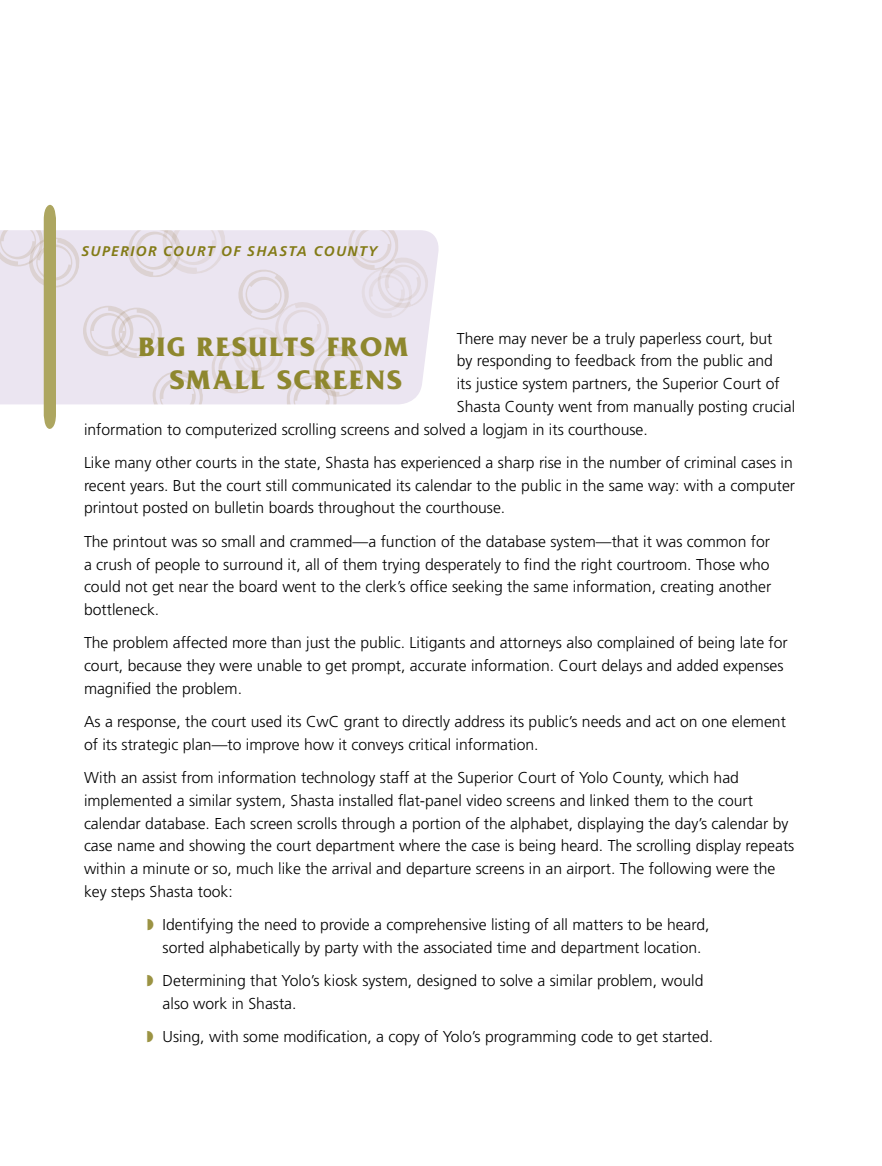
<style>
.page{position:relative;width:882px;height:1166px;background:#fff}
.page>*{position:absolute;margin:0;border:0;box-sizing:border-box;transform-origin:0 0}
.t1{font:700 28px/33.2px "Friz Quadrata";letter-spacing:.07em;color:#8e872e;text-align:right}
.t2{font:300 15.75px/22.8px "Frutiger";color:#000}
.t3{font:italic 700 14px "Frutiger";letter-spacing:.1em;color:#837b17}
</style>
<div class="page">
<svg style="left:0;top:205px;width:439px;height:224px"></svg>
<p class="t3" style="left:81px;top:243px;width:198px">SUPERIOR COURT OF SHASTA</p>
<p class="t3" style="left:314px;top:243px;width:65px">COUNTY</p>
<p class="t2" style="left:457px;top:327px;width:317px">There may never be a truly paperless court, but</p>
<p class="t2" style="left:457px;top:350px;width:318px">by responding to feedback from the public and</p>
<p class="t2" style="left:457px;top:372px;width:324px">its justice system partners, the Superior Court of</p>
<p class="t2" style="left:457px;top:395px;width:340px">Shasta County went from manually posting crucial</p>
<p class="t2" style="left:84px;top:418px;width:565px">information to computerized scrolling screens and solved a logjam in its courthouse.</p>
<p class="t2" style="left:84px;top:451px;width:713px">Like many other courts in the state, Shasta has experienced a sharp rise in the number of criminal cases in recent years. But the court still communicated its calendar to the public in the same way: with a computer printout posted on bulletin boards throughout the courthouse.</p>
<p class="t2" style="left:84px;top:530px;width:689px;text-align:justify">The printout was so small and crammed—a function of the database system—that it was common for a crush of people to surround it, all of them trying desperately to find the right courtroom. Those who could not get near the board went to the clerk’s office seeking the same information, creating another bottleneck.</p>
<p class="t2" style="left:84px;top:631px;width:705px">The problem affected more than just the public. Litigants and attorneys also complained of being late for court, because they were unable to get prompt, accurate information. Court delays and added expenses magnified the problem.</p>
<p class="t2" style="left:84px;top:710px;width:703px">As a response, the court used its CwC grant to directly address its public’s needs and act on one element of its strategic plan—to improve how it conveys critical information.</p>
<p class="t2" style="left:84px;top:766px;width:712px">With an assist from information technology staff at the Superior Court of Yolo County, which had implemented a similar system, Shasta installed flat-panel video screens and linked them to the court calendar database. Each screen scrolls through a portion of the alphabet, displaying the day’s calendar by case name and showing the court department where the case is being heard. The scrolling display repeats within a minute or so, much like the arrival and departure screens in an airport. The following were the key steps Shasta took:</p>
<p class="t2" style="left:163px;top:913px;width:548px">Identifying the need to provide a comprehensive listing of all matters to be heard, sorted alphabetically by party with the associated time and department location.</p>
<p class="t2" style="left:163px;top:969px;width:542px">Determining that Yolo’s kiosk system, designed to solve a similar problem, would also work in Shasta.</p>
<p class="t2" style="left:163px;top:1025px;width:552px">Using, with some modification, a copy of Yolo’s programming code to get started.</p>
<h1 class="t1" style="left:138px;top:330px;width:272px">BIG RESULTS FROM<br>SMALL SCREENS</h1>
</div>
